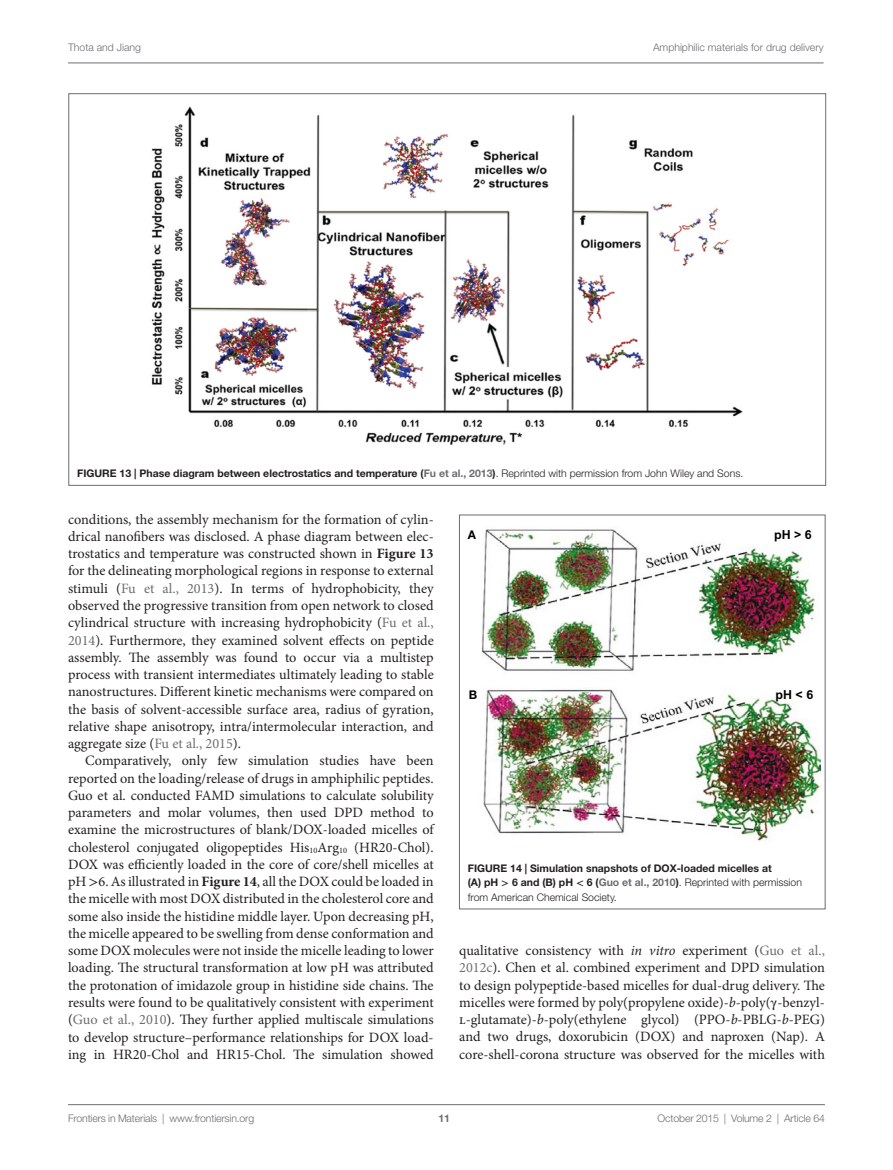
<style>
.page{position:relative;width:893px;height:1170px;background:#fff}
.page>*{position:absolute;margin:0;border:0;box-sizing:border-box;transform-origin:0 0}
.t1{font:14.25px/17.2px "Minion Pro";color:#231f20;text-align:justify}
.t2{font:700 12.45px "Arial";color:#000}
.t3{font:700 12px "Helvetica Neue LT Std";color:#000}
.t4{font:700 10.5px/14.2px "Helvetica Neue LT Std";color:#231f20}
.t5{font:300 10.5px "Helvetica Neue LT Std";letter-spacing:-.015em;color:#6c6d70}
.t6{font:700 10.5px "Helvetica Neue LT Std";color:#6c6d70}
.s1{color:#6c6d70}
.s2{font-weight:300}
.s3{font-weight:700}
.s4{font-family:"STIX General"}
.s5{font-style:italic}
</style>
<div class="page">
<img style="left:151px;top:106px;width:592px;height:339px">
<img style="left:481px;top:529px;width:334px;height:142px">
<img style="left:483px;top:689px;width:338px;height:152px">
<hr style="left:68px;top:1104px;width:757px;height:1px;background:#6c6d70">
<hr style="left:68px;top:63px;width:756px;height:1px;background:#6c6d70">
<p class="t5" style="left:68px;top:41px;width:74px">Thota and Jiang</p>
<p class="t5" style="left:653px;top:41px;width:172px">Amphiphilic materials for drug delivery</p>
<p class="t4" style="left:77px;top:466px;width:668px">FIGURE 13 | Phase diagram between electrostatics and temperature (<span class="s1">Fu et al., 2013</span>)<span class="s2">. Reprinted with permission from John Wiley and Sons.</span></p>
<p class="t1" style="left:68px;top:510px;width:367px">conditions, the assembly mechanism for the formation of cylin&shy;drical nanofibers was disclosed. A phase diagram between elec&shy;trostatics and temperature was constructed shown in <span class="s3">Figure 13 </span>for the delineating morphological regions in response to external stimuli (<span class="s1">Fu et al., 2013</span>). In terms of hydrophobicity, they observed the progressive transition from open network to closed cylindrical structure with increasing hydrophobicity (<span class="s1">Fu et al., 2014</span>). Furthermore, they examined solvent effects on peptide assembly. The assembly was found to occur via a multistep process with transient intermediates ultimately leading to stable nanostructures. Different kinetic mechanisms were compared on the basis of solvent-accessible surface area, radius of gyration, relative shape anisotropy, intra/intermolecular interaction, and aggregate size (<span class="s1">Fu et al., 2015</span>).</p>
<p class="t1" style="left:68px;top:752px;width:367px;text-indent:17px">Comparatively, only few simulation studies have been reported on the loading/release of drugs in amphiphilic peptides.<br>Guo et al. conducted FAMD simulations to calculate solubility parameters and molar volumes, then used DPD method to examine the microstructures of blank/DOX-loaded micelles of cholesterol conjugated oligopeptides His<sub>10</sub>Arg<sub>10</sub> (HR20-Chol).<br>DOX was efficiently loaded in the core of core/shell micelles at pH <span class="s4">&gt;</span>6. As illustrated in <span class="s3">Figure 14</span>, all the DOX could be loaded in the micelle with most DOX distributed in the cholesterol core and some also inside the histidine middle layer. Upon decreasing pH, the micelle appeared to be swelling from dense conformation and some DOX molecules were not inside the micelle leading to lower loading. The structural transformation at low pH was attributed the protonation of imidazole group in histidine side chains. The results were found to be qualitatively consistent with experiment (<span class="s1">Guo et al., 2010</span>). They further applied multiscale simulations to develop structure–performance relationships for DOX load&shy;ing in HR20-Chol and HR15-Chol. The simulation showed</p>
<p class="t3" style="left:468px;top:527px;width:10px">A</p>
<p class="t2" style="left:774px;top:526px;width:39px">pH &gt; 6</p>
<p class="t3" style="left:469px;top:687px;width:10px">B</p>
<p class="t2" style="left:775px;top:686px;width:39px">pH &lt;6</p>
<p class="t4" style="left:468px;top:860px;width:336px">FIGURE 14 | Simulation snapshots of DOX-loaded micelles at<br>(A) pH <span class="s4">&gt;</span> 6 and (B) pH <span class="s4">&lt;</span> 6 (<span class="s1">Guo et al., 2010</span>)<span class="s2">. Reprinted with permission from American Chemical Society.</span></p>
<p class="t1" style="left:459px;top:941px;width:367px">qualitative consistency with <span class="s5">in vitro</span> experiment (<span class="s1">Guo et al., 2012c</span>). Chen et al. combined experiment and DPD simulation to design polypeptide-based micelles for dual-drug delivery. The micelles were formed by poly(propylene oxide)-<span class="s5">b</span>-poly(<span class="s4">γ</span>-benzyl&shy;l-glutamate)-<span class="s5">b</span>-poly(ethylene glycol) (PPO-<span class="s5">b</span>-PBLG-<span class="s5">b</span>-PEG) and two drugs, doxorubicin (DOX) and naproxen (Nap). A core-shell-corona structure was observed for the micelles with</p>
<p class="t5" style="left:68px;top:1111px;width:188px">Frontiers in Materials | www.frontiersin.org</p>
<p class="t6" style="left:439px;top:1111px;width:13px">11</p>
<p class="t5" style="left:658px;top:1111px;width:169px">October 2015 | Volume 2 | Article 64</p>
</div>
